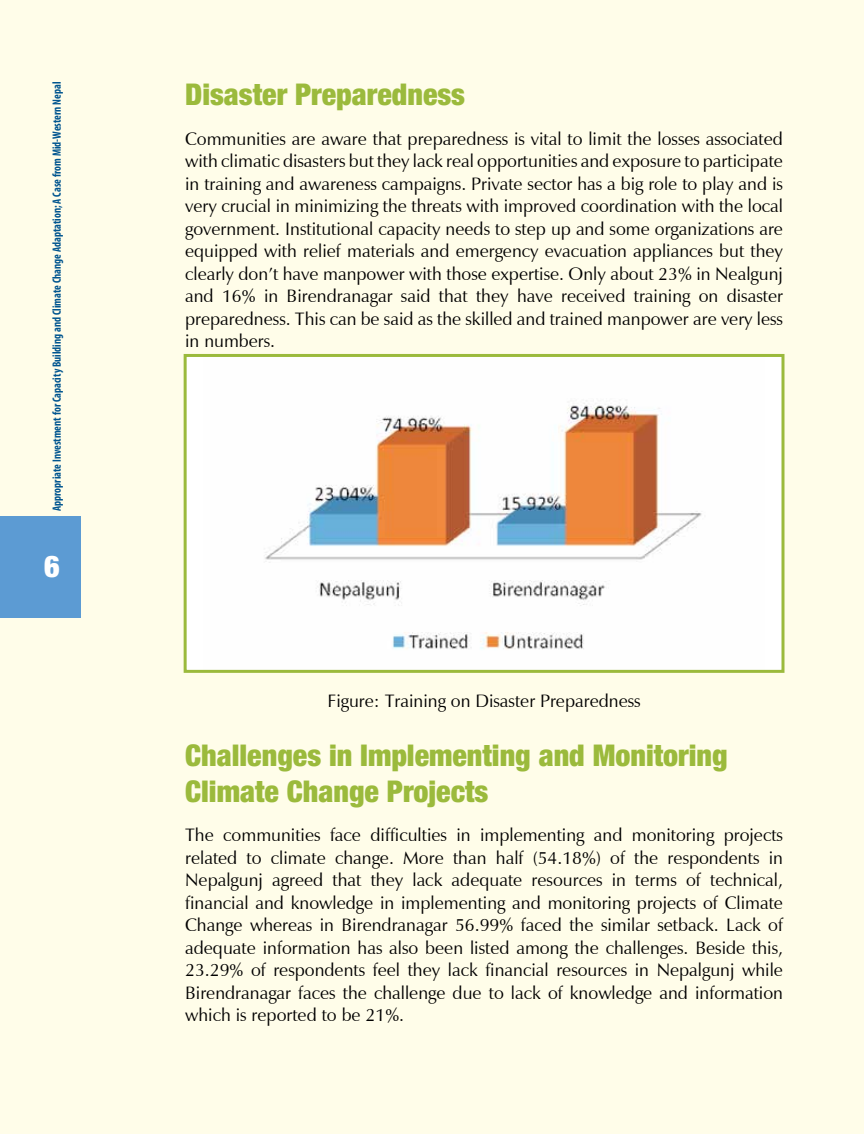
<style>
.page{position:relative;width:864px;height:1134px;background:#fffde9}
.page>*{position:absolute;margin:0;border:0;box-sizing:border-box;transform-origin:0 0}
.t1{font:900 condensed 30px/36px "Helvetica Neue";color:#9bba3c}
.t2{font:900 condensed 30px "Helvetica Neue";color:#fff}
.t3{font:18px/22.5px "Zapf Humanist 601 BT";color:#000;text-align:justify}
.t4{font:700 condensed 12px "Myriad Pro";color:#00558f;scale:.94 1}
</style>
<div class="page">
<div style="left:0;top:516px;width:81px;height:102px;background:#5c9bd3"></div>
<div style="left:185px;top:355px;width:598px;height:316px;background:#fff"></div>
<img style="left:265px;top:400px;width:437px;height:250px">
<div style="left:184px;top:354px;width:600px;height:319px;border:3px solid #9bba3c"></div>
<p class="t4" style="left:49px;top:511px;width:458px;rotate:-90deg">Appropriate Investment for Capacity Building and Climate Change Adaptation; A Case from Mid-Western Nepal</p>
<h1 class="t1" style="left:185px;top:76px;width:282px">Disaster Preparedness</h1>
<p class="t3" style="left:185px;top:127px;width:599px">Communities are aware that preparedness is vital to limit the losses associated with climatic disasters but they lack real opportunities and exposure to participate in training and awareness campaigns. Private sector has a big role to play and is very crucial in minimizing the threats with improved coordination with the local government. Institutional capacity needs to step up and some organizations are equipped with relief materials and emergency evacuation appliances but they clearly don’t have manpower with those expertise. Only about 23% in Nealgunj and 16% in Birendranagar said that they have received training on disaster preparedness. This can be said as the skilled and trained manpower are very less in numbers.</p>
<h1 class="t2" style="left:44px;top:548px;width:17px">6</h1>
<p class="t3" style="left:328px;top:690px;width:315px">Figure: Training on Disaster Preparedness</p>
<h1 class="t1" style="left:185px;top:737px;width:544px">Challenges in Implementing and Monitoring<br>Climate Change Projects</h1>
<p class="t3" style="left:185px;top:824px;width:599px">The communities face difficulties in implementing and monitoring projects related to climate change. More than half (54.18%) of the respondents in Nepalgunj agreed that they lack adequate resources in terms of technical, financial and knowledge in implementing and monitoring projects of Climate Change whereas in Birendranagar 56.99% faced the similar setback. Lack of adequate information has also been listed among the challenges. Beside this, 23.29% of respondents feel they lack financial resources in Nepalgunj while Birendranagar faces the challenge due to lack of knowledge and information which is reported to be 21%.</p>
</div>
